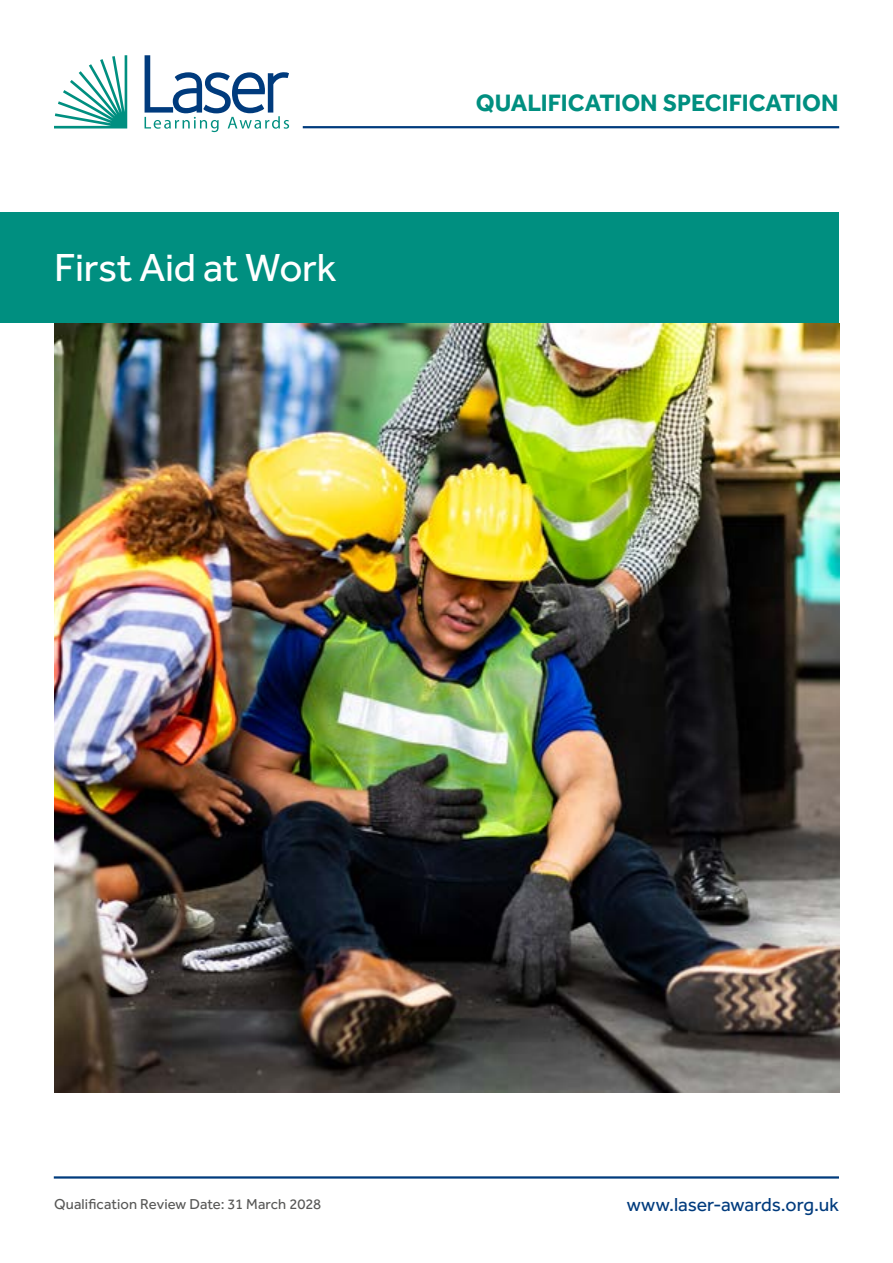
<style>
.page{position:relative;width:893px;height:1263px;background:#fff}
.page>*{position:absolute;margin:0;border:0;box-sizing:border-box;transform-origin:0 0}
.t1{font:40.5px "Effra";letter-spacing:-.01em;color:#fff}
.t2{font:700 24.6px "Effra";color:#008f80}
.t3{font:19.5px "Effra";letter-spacing:-.005em;color:#003b7d}
.t4{font:14.85px "Effra";color:#575756}
</style>
<div class="page">
<svg style="left:54px;top:55px;width:73px;height:73px"></svg>
<svg style="left:145px;top:55px;width:144px;height:77px"></svg>
<hr style="left:303px;top:126px;width:536px;height:2px;background:#003b7d">
<hr style="left:54px;top:1176px;width:785px;height:2px;background:#003b7d">
<div style="left:0;top:213px;width:839px;height:110px;background:#008f80"></div>
<img style="left:54px;top:323px;width:785px;height:770px">
<h1 class="t1" style="left:54px;top:244px;width:284px">First Aid at Work</h1>
<h2 class="t2" style="left:476px;top:88px;width:364px">QUALIFICATION SPECIFICATION</h2>
<p class="t4" style="left:54px;top:1196px;width:269px">Qualification Review Date: 31 March 2028</p>
<h3 class="t3" style="left:627px;top:1193px;width:214px">www.laser-awards.org.uk</h3>
</div>
